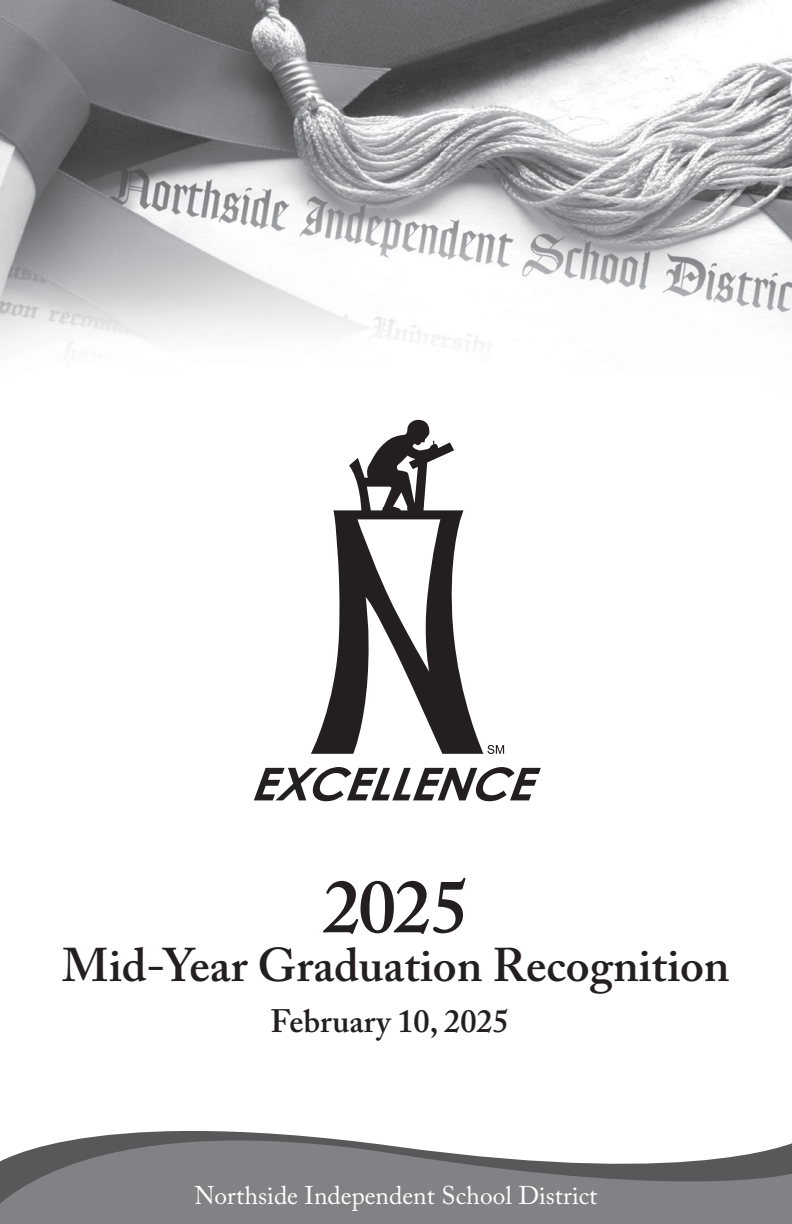
<style>
.page{position:relative;width:792px;height:1224px;background:#fff}
.page>*{position:absolute;margin:0;border:0;box-sizing:border-box;transform-origin:0 0}
.t1{font:600 75.2px "Adobe Caslon Pro";color:#231f20}
.t2{font:600 47px "Adobe Caslon Pro";color:#231f20}
.t3{font:600 32.2px "Adobe Caslon Pro";color:#231f20}
.t4{font:25.4px "Adobe Caslon Pro";color:#fff}
</style>
<div class="page">
<svg style="left:0;top:1131px;width:792px;height:93px;fill:#808285"></svg>
<img style="left:0;top:0;width:792px;height:352px">
<svg style="left:311px;top:419px;width:172px;height:335px"></svg>
<svg style="left:487px;top:745px;width:17px;height:9px"></svg>
<svg style="left:254px;top:767px;width:287px;height:34px"></svg>
<h1 class="t1" style="left:323px;top:862px;width:147px">2025</h1>
<h2 class="t2" style="left:62px;top:938px;width:669px">Mid-Year Graduation Recognition</h2>
<p class="t3" style="left:271px;top:1002px;width:240px">February 10, 2025</p>
<p class="t4" style="left:195px;top:1180px;width:404px">Northside Independent School District</p>
</div>
